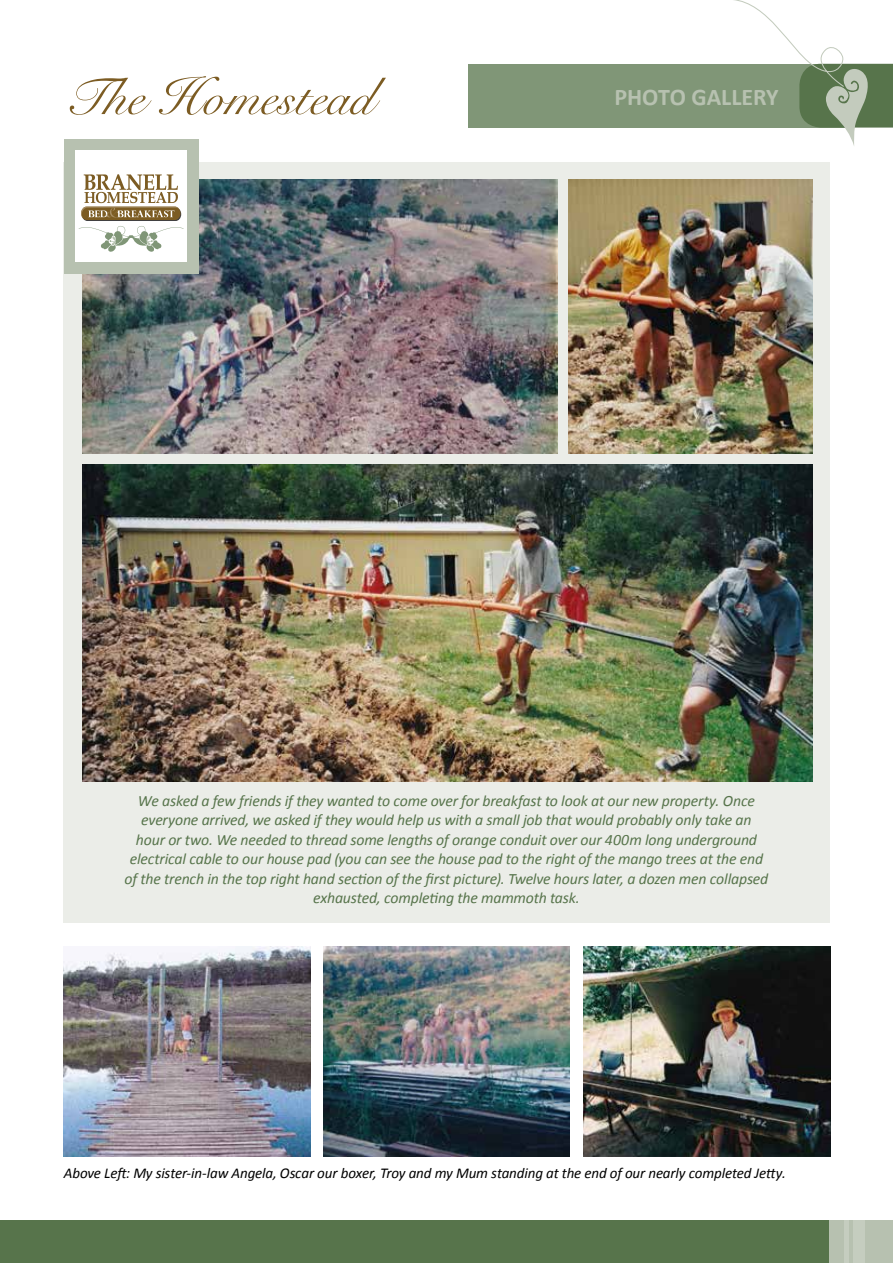
<style>
.page{position:relative;width:893px;height:1263px;background:#fff}
.page>*{position:absolute;margin:0;border:0;box-sizing:border-box;transform-origin:0 0}
.t1{font:52.5px "Snell Roundhand";letter-spacing:-.005em;color:#7c5c23}
.t2{font:700 24px "Calibri";letter-spacing:-.005em;color:#b7c1b0}
.t3{font:italic 15.75px/19.5px "Calibri";letter-spacing:-.01em;color:#57744b;text-align:center}
.t4{font:italic 15px "Calibri";letter-spacing:-.01em;color:#000}
</style>
<div class="page">
<div style="left:0;top:1220px;width:829px;height:43px;background:#57744b"></div>
<div style="left:829px;top:1220px;width:64px;height:43px;background:#b7c1b0"></div>
<hr style="left:844px;top:1220px;width:4px;height:43px;background:#c5cdbf">
<div style="left:853px;top:1220px;width:12px;height:43px;background:#c5cdbf"></div>
<div style="left:468px;top:64px;width:380px;height:64px;background:#809677"></div>
<div style="left:64px;top:162px;width:766px;height:761px;background:#ebede8"></div>
<img style="left:82px;top:180px;width:475px;height:274px">
<img style="left:568px;top:180px;width:244px;height:274px">
<img style="left:82px;top:465px;width:730px;height:316px">
<div style="left:64px;top:139px;width:134px;height:135px;background:#b7c1b0"></div>
<div style="left:75px;top:151px;width:112px;height:111px;background:#fff"></div>
<svg style="left:79px;top:174px;width:105px;height:78px"></svg>
<svg style="left:734px;top:0;width:159px;height:146px"></svg>
<img style="left:64px;top:946px;width:246px;height:210px">
<img style="left:323px;top:946px;width:247px;height:210px">
<img style="left:583px;top:946px;width:247px;height:210px">
<h1 class="t1" style="left:64px;top:67px;width:311px">The Homestead</h1>
<h2 class="t2" style="left:614px;top:82px;width:166px">PHOTO GALLERY</h2>
<p class="t3" style="left:125px;top:790px;width:645px">We asked a few friends if they wanted to come over for breakfast to look at our new property. Once everyone arrived, we asked if they would help us with a small job that would probably only take an<br>hour or two. We needed to thread some lengths of orange conduit over our 400m long underground electrical cable to our house pad (you can see the house pad to the right of the mango trees at the end of the trench in the top right hand section of the first picture). Twelve hours later, a dozen men collapsed exhausted, completing the mammoth task.</p>
<p class="t4" style="left:64px;top:1164px;width:723px">Above Left: My sister-in-law Angela, Oscar our boxer, Troy and my Mum standing at the end of our nearly completed Jetty.</p>
</div>
